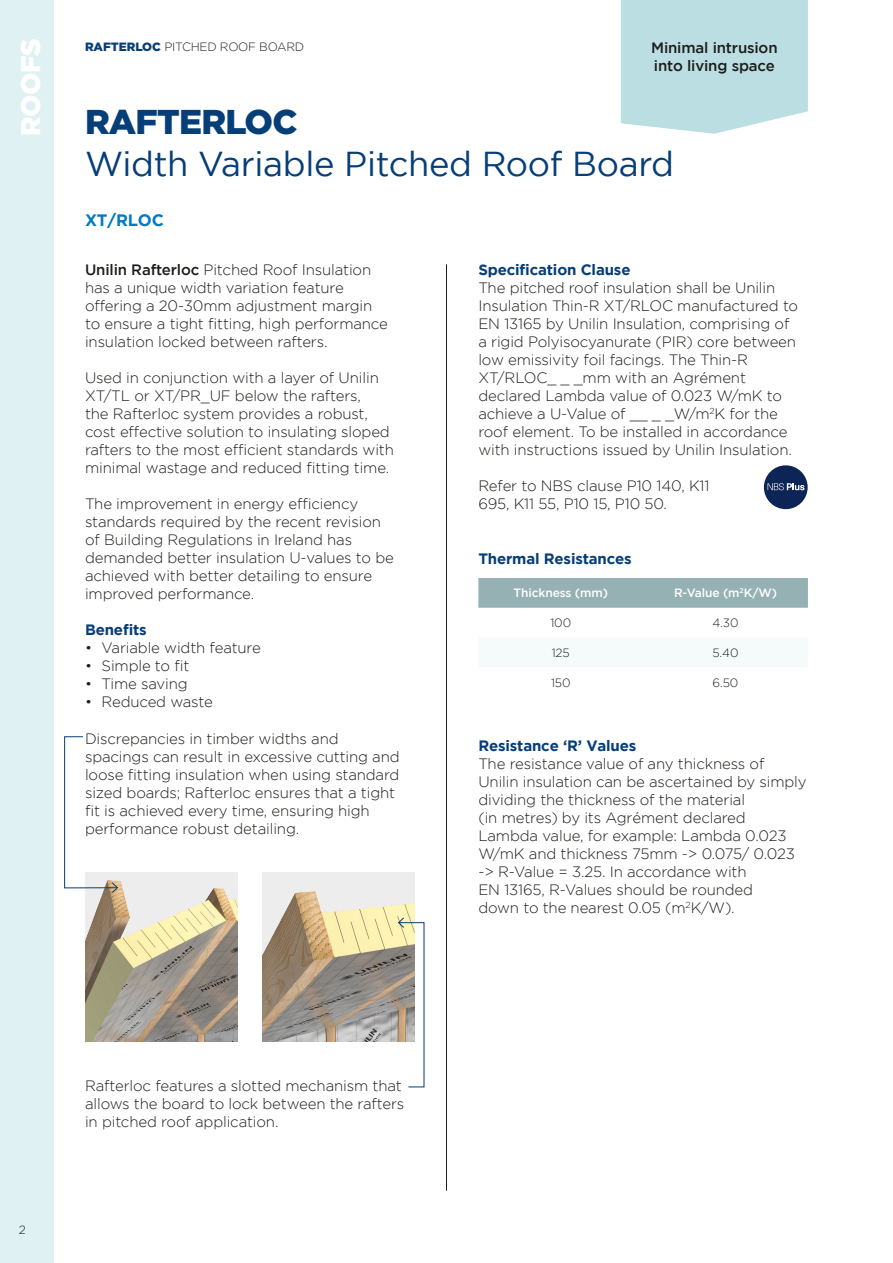
<style>
.page{position:relative;width:893px;height:1263px;background:#fff}
.page>*{position:absolute;margin:0;border:0;box-sizing:border-box;transform-origin:0 0}
.t1{font:34.5px "Gotham";letter-spacing:-.01em;color:#063e78}
.t2{font:900 34.5px "Gotham";letter-spacing:-.02em;color:#063e78}
.t3{font:900 27px "Gotham";letter-spacing:-.02em;color:#fff}
.t4{font:700 16.5px "Gotham";letter-spacing:-.01em;color:#007ac3}
.t5{font:300 15px/18px "Gotham";letter-spacing:-.01em;color:#1d1d1b}
.t6{font:700 15px "Gotham";letter-spacing:-.01em;color:#063e78}
.t7{font:500 15px "Gotham";letter-spacing:-.01em;color:#1d1d1b}
.t8{font:300 12px "Gotham";letter-spacing:-.02em;color:#1d1d1b}
.t9{font:500 12px "Gotham";letter-spacing:-.01em;color:#fff}
.s1{font-weight:900;color:#063e78}
.s2{font-weight:500}
</style>
<div class="page">
<div style="left:0;top:0;width:54px;height:1263px;background:#e0f1f3"></div>
<div style="left:621px;top:0;width:187px;height:134px;background:#bbdee2"></div>
<div style="left:764px;top:465px;width:44px;height:44px;background:#0d2456;border-radius:50%"></div>
<svg style="left:768px;top:483px;width:36px;height:7px"></svg>
<div style="left:478px;top:578px;width:330px;height:30px;background:#95b1b4"></div>
<div style="left:85px;top:872px;width:152px;height:170px;background:#ededed"></div>
<img style="left:85px;top:881px;width:152px;height:161px">
<div style="left:262px;top:872px;width:153px;height:170px;background:#ededed"></div>
<img style="left:262px;top:891px;width:153px;height:151px">
<svg style="left:64px;top:736px;width:55px;height:158px"></svg>
<svg style="left:397px;top:917px;width:28px;height:171px"></svg>
<hr style="left:446px;top:264px;width:1px;height:927px;background:#1d1d1b">
<h2 class="t3" style="left:15px;top:136px;width:99px;rotate:-90deg">ROOFS</h2>
<p class="t8" style="left:85px;top:40px;width:221px"><span class="s1">RAFTERLOC</span> PITCHED ROOF BOARD</p>
<p class="t2" style="left:85px;top:101px;width:214px">RAFTERLOC</p>
<p class="t7" style="left:651px;top:39px;width:128px">Minimal intrusion</p>
<p class="t7" style="left:654px;top:57px;width:122px">into living space</p>
<p class="t1" style="left:85px;top:144px;width:591px">Width Variable Pitched Roof Board</p>
<p class="t4" style="left:85px;top:210px;width:80px">XT/RLOC</p>
<p class="t5" style="left:85px;top:261px;width:304px"><span class="s2">Unilin Rafterloc</span> Pitched Roof Insulation has a unique width variation feature offering a 20-30mm adjustment margin to ensure a tight fitting, high performance insulation locked between rafters.</p>
<p class="t5" style="left:85px;top:369px;width:310px">Used in conjunction with a layer of Unilin XT/TL or XT/PR_UF below the rafters,<br>the Rafterloc system provides a robust, cost effective solution to insulating sloped rafters to the most efficient standards with minimal wastage and reduced fitting time.</p>
<p class="t5" style="left:85px;top:495px;width:310px">The improvement in energy efficiency standards required by the recent revision of Building Regulations in Ireland has demanded better insulation U-values to be achieved with better detailing to ensure improved performance.</p>
<p class="t6" style="left:85px;top:621px;width:63px">Benefits</p>
<p class="t5" style="left:85px;top:639px;width:177px">• Variable width feature</p>
<p class="t5" style="left:85px;top:657px;width:106px">• Simple to fit</p>
<p class="t5" style="left:85px;top:675px;width:104px">• Time saving</p>
<p class="t5" style="left:85px;top:693px;width:129px">• Reduced waste</p>
<p class="t5" style="left:85px;top:729px;width:316px">Discrepancies in timber widths and spacings can result in excessive cutting and loose fitting insulation when using standard sized boards; Rafterloc ensures that a tight fit is achieved every time, ensuring high performance robust detailing.</p>
<p class="t6" style="left:478px;top:261px;width:154px">Specification Clause</p>
<p class="t5" style="left:478px;top:279px;width:321px">The pitched roof insulation shall be Unilin Insulation Thin-R XT/RLOC manufactured to EN 13165 by Unilin Insulation, comprising of a rigid Polyisocyanurate (PIR) core between low emissivity foil facings. The Thin-R XT/RLOC_ _ _mm with an Agrément declared Lambda value of 0.023 W/mK to achieve a U-Value of __ _ _W/m<sup>2</sup>K for the roof element. To be installed in accordance with instructions issued by Unilin Insulation.</p>
<p class="t5" style="left:478px;top:477px;width:233px">Refer to NBS clause P10 140, K11<br>695, K11 55, P10 15, P10 50.</p>
<p class="t6" style="left:478px;top:550px;width:155px">Thermal Resistances</p>
<p class="t9" style="left:514px;top:586px;width:96px">Thickness (mm)</p>
<p class="t9" style="left:674px;top:586px;width:104px">R-Value (m<sup>2</sup>K/W)</p>
<p class="t8" style="left:550px;top:616px;width:22px">100</p>
<p class="t8" style="left:712px;top:616px;width:28px">4.30</p>
<p class="t8" style="left:552px;top:646px;width:20px">125</p>
<p class="t8" style="left:712px;top:646px;width:28px">5.40</p>
<p class="t8" style="left:551px;top:676px;width:21px">150</p>
<p class="t8" style="left:713px;top:676px;width:27px">6.50</p>
<p class="t6" style="left:478px;top:737px;width:159px">Resistance ‘R’ Values</p>
<p class="t5" style="left:478px;top:754px;width:330px">The resistance value of any thickness of<br>Unilin insulation can be ascertained by simply dividing the thickness of the material</p>
<p class="t5" style="left:478px;top:808px;width:318px">(in metres) by its Agrément declared<br>Lambda value, for example: Lambda 0.023<br>W/mK and thickness 75mm -&gt; 0.075/ 0.023</p>
<p class="t5" style="left:478px;top:862px;width:270px">-&gt; R-Value = 3.25. In accordance with</p>
<p class="t5" style="left:478px;top:880px;width:276px">EN 13165, R-Values should be rounded</p>
<p class="t5" style="left:478px;top:898px;width:258px">down to the nearest 0.05 (m<sup>2</sup>K/W).</p>
<p class="t8" style="left:19px;top:1223px;width:9px">2</p>
<p class="t5" style="left:85px;top:1076px;width:321px">Rafterloc features a slotted mechanism that allows the board to lock between the rafters in pitched roof application.</p>
</div>
